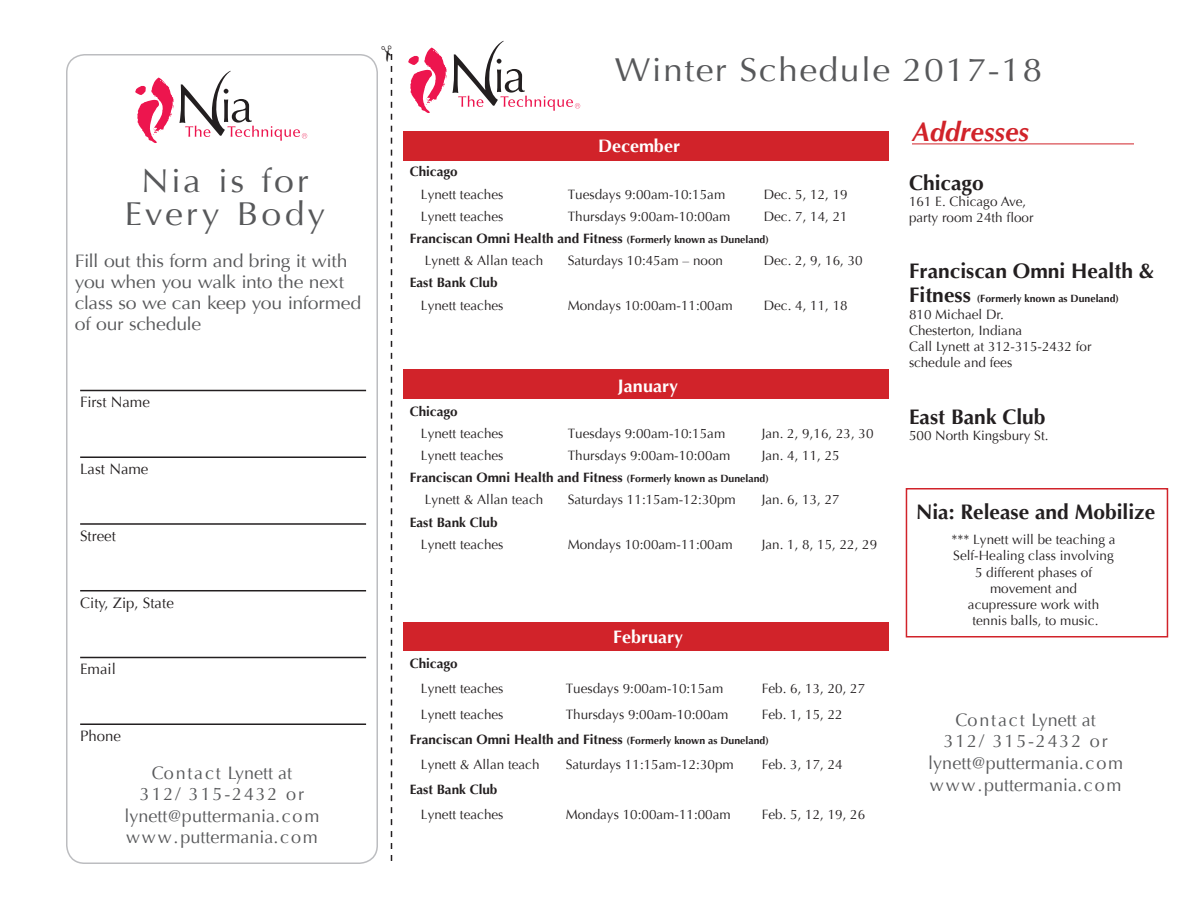
<style>
.page{position:relative;width:1188px;height:918px;background:#fff}
.page>*{position:absolute;margin:0;border:0;box-sizing:border-box;transform-origin:0 0}
.t1{font:33px "Optima";letter-spacing:.04em;color:#57585a;scale:1.08 1}
.t2{font:33px/33px "Optima";letter-spacing:.08em;color:#57585a;text-align:center;scale:1.08 1}
.t3{font:italic 700 27px "Optima";color:#d1232a}
.t4{font:700 21px "Optima";color:#231f20}
.t5{font:18px/21.6px "Optima";color:#57585a;text-align:center}
.t6{font:18px/21px "Optima";letter-spacing:-.02em;color:#57585a;scale:1.08 1}
.t7{font:700 18px "Optima";color:#fff}
.t8{font:15px "Optima";color:#231f20}
.t9{font:13.5px/16.2px "Optima";color:#231f20}
.t10{font:700 13.5px "Optima";color:#231f20}
.t11{font:700 10.5px "Optima";color:#231f20}
.s1{font-size:10.5px}
.s2{font-size:21px}
</style>
<div class="page">
<svg style="left:135px;top:71px;width:172px;height:72px"></svg>
<div style="left:66px;top:54px;width:312px;height:810px;border:2px solid #bcbdc0;border-radius:18px"></div>
<hr style="left:80px;top:390px;width:286px;height:1px;background:#231f20">
<hr style="left:80px;top:456px;width:286px;height:2px;background:#231f20">
<hr style="left:80px;top:523px;width:286px;height:2px;background:#231f20">
<hr style="left:80px;top:590px;width:286px;height:1px;background:#231f20">
<hr style="left:80px;top:657px;width:286px;height:1px;background:#231f20">
<hr style="left:80px;top:723px;width:286px;height:2px;background:#231f20">
<svg style="left:408px;top:41px;width:172px;height:72px"></svg>
<hr style="left:912px;top:144px;width:222px;height:1px;background:#d1232a">
<div style="left:404px;top:622px;width:485px;height:29px;background:#d1232a"></div>
<div style="left:404px;top:369px;width:485px;height:30px;background:#d1232a"></div>
<div style="left:404px;top:131px;width:485px;height:30px;background:#d1232a"></div>
<div style="left:906px;top:488px;width:262px;height:150px;border:2px solid #d1232a"></div>
<svg style="left:390px;top:54px;width:2px;height:807px"></svg>
<h1 class="t2" style="left:125px;top:165px;width:188px">Nia is for<br>Every Body</h1>
<h3 class="t6" style="left:75px;top:251px;width:267px">Fill out this form and bring it with you when you walk into the next class so we can keep you informed of our schedule</h3>
<p class="t8" style="left:80px;top:394px;width:71px">First Name</p>
<p class="t8" style="left:80px;top:460px;width:70px">Last Name</p>
<p class="t8" style="left:80px;top:527px;width:37px">Street</p>
<p class="t8" style="left:80px;top:594px;width:95px">City, Zip, State</p>
<p class="t8" style="left:80px;top:661px;width:37px">Email</p>
<p class="t8" style="left:80px;top:727px;width:42px">Phone</p>
<h3 class="t5" style="left:125px;top:762px;width:196px">Contact Lynett at<br>312/ 315-2432 or lynett@puttermania.com www.puttermania.com</h3>
<h1 class="t1" style="left:615px;top:51px;width:397px">Winter Schedule 2017-18</h1>
<h3 class="t7" style="left:598px;top:135px;width:84px">December</h3>
<p class="t10" style="left:410px;top:164px;width:50px">Chicago</p>
<p class="t9" style="left:421px;top:186px;width:84px">Lynett teaches</p>
<p class="t9" style="left:568px;top:186px;width:159px">Tuesdays 9:00am-10:15am</p>
<p class="t9" style="left:764px;top:186px;width:86px">Dec. 5, 12, 19</p>
<p class="t9" style="left:421px;top:208px;width:84px">Lynett teaches</p>
<p class="t9" style="left:568px;top:208px;width:164px">Thursdays 9:00am-10:00am</p>
<p class="t9" style="left:764px;top:208px;width:86px">Dec. 7, 14, 21</p>
<p class="t10" style="left:410px;top:230px;width:361px">Franciscan Omni Health and Fitness <span class="s1">(Formerly known as Duneland)</span></p>
<p class="t9" style="left:425px;top:253px;width:120px">Lynett &amp; Allan teach</p>
<p class="t9" style="left:568px;top:253px;width:157px">Saturdays 10:45am – noon</p>
<p class="t9" style="left:764px;top:253px;width:101px">Dec. 2, 9, 16, 30</p>
<p class="t10" style="left:410px;top:275px;width:89px">East Bank Club</p>
<p class="t9" style="left:421px;top:297px;width:84px">Lynett teaches</p>
<p class="t9" style="left:568px;top:297px;width:167px">Mondays 10:00am-11:00am</p>
<p class="t9" style="left:764px;top:297px;width:86px">Dec. 4, 11, 18</p>
<h3 class="t7" style="left:618px;top:375px;width:62px">January</h3>
<p class="t10" style="left:410px;top:403px;width:50px">Chicago</p>
<p class="t9" style="left:421px;top:425px;width:84px">Lynett teaches</p>
<p class="t9" style="left:568px;top:425px;width:159px">Tuesdays 9:00am-10:15am</p>
<p class="t9" style="left:762px;top:425px;width:113px">Jan. 2, 9,16, 23, 30</p>
<p class="t9" style="left:421px;top:447px;width:84px">Lynett teaches</p>
<p class="t9" style="left:568px;top:447px;width:164px">Thursdays 9:00am-10:00am</p>
<p class="t9" style="left:762px;top:447px;width:80px">Jan. 4, 11, 25</p>
<p class="t10" style="left:410px;top:470px;width:361px">Franciscan Omni Health and Fitness <span class="s1">(Formerly known as Duneland)</span></p>
<p class="t9" style="left:425px;top:492px;width:120px">Lynett &amp; Allan teach</p>
<p class="t9" style="left:568px;top:492px;width:170px">Saturdays 11:15am-12:30pm</p>
<p class="t9" style="left:762px;top:492px;width:80px">Jan. 6, 13, 27</p>
<p class="t10" style="left:410px;top:514px;width:89px">East Bank Club</p>
<p class="t9" style="left:421px;top:536px;width:84px">Lynett teaches</p>
<p class="t9" style="left:568px;top:536px;width:167px">Mondays 10:00am-11:00am</p>
<p class="t9" style="left:762px;top:536px;width:117px">Jan. 1, 8, 15, 22, 29</p>
<h3 class="t7" style="left:613px;top:627px;width:72px">February</h3>
<p class="t10" style="left:410px;top:656px;width:50px">Chicago</p>
<p class="t9" style="left:421px;top:681px;width:84px">Lynett teaches</p>
<p class="t9" style="left:566px;top:681px;width:159px">Tuesdays 9:00am-10:15am</p>
<p class="t9" style="left:762px;top:681px;width:105px">Feb. 6, 13, 20, 27</p>
<p class="t9" style="left:421px;top:706px;width:84px">Lynett teaches</p>
<p class="t9" style="left:566px;top:706px;width:164px">Thursdays 9:00am-10:00am</p>
<p class="t9" style="left:762px;top:706px;width:83px">Feb. 1, 15, 22</p>
<p class="t10" style="left:410px;top:731px;width:361px">Franciscan Omni Health and Fitness <span class="s1">(Formerly known as Duneland)</span></p>
<p class="t9" style="left:421px;top:757px;width:120px">Lynett &amp; Allan teach</p>
<p class="t9" style="left:566px;top:757px;width:170px">Saturdays 11:15am-12:30pm</p>
<p class="t9" style="left:762px;top:757px;width:83px">Feb. 3, 17, 24</p>
<p class="t10" style="left:410px;top:782px;width:89px">East Bank Club</p>
<p class="t9" style="left:421px;top:807px;width:84px">Lynett teaches</p>
<p class="t9" style="left:566px;top:807px;width:167px">Mondays 10:00am-11:00am</p>
<p class="t9" style="left:762px;top:807px;width:105px">Feb. 5, 12, 19, 26</p>
<h2 class="t3" style="left:912px;top:116px;width:119px">Addresses</h2>
<h3 class="t4" style="left:909px;top:170px;width:76px">Chicago</h3>
<p class="t9" style="left:909px;top:193px;width:126px">161 E. Chicago Ave, party room 24th floor</p>
<h3 class="t4" style="left:909px;top:259px;width:247px">Franciscan Omni Health &amp;</h3>
<p class="t11" style="left:909px;top:293px;width:212px"><span class="s2">Fitness</span> (Formerly known as Duneland)</p>
<p class="t9" style="left:909px;top:306px;width:184px">810 Michael Dr.<br>Chesterton, Indiana<br>Call Lynett at 312-315-2432 for schedule and fees</p>
<h3 class="t4" style="left:909px;top:404px;width:138px">East Bank Club</h3>
<p class="t9" style="left:909px;top:427px;width:141px">500 North Kingsbury St.</p>
<h3 class="t4" style="left:916px;top:499px;width:241px">Nia: Release and Mobilize</h3>
<p class="t9" style="left:951px;top:532px;width:166px;text-align:center">*** Lynett will be teaching a<br>Self-Healing class involving<br>5 different phases of movement and<br>acupressure work with tennis balls, to music.</p>
<h3 class="t5" style="left:928px;top:709px;width:196px">Contact Lynett at<br>312/ 315-2432 or lynett@puttermania.com www.puttermania.com</h3>
</div>
